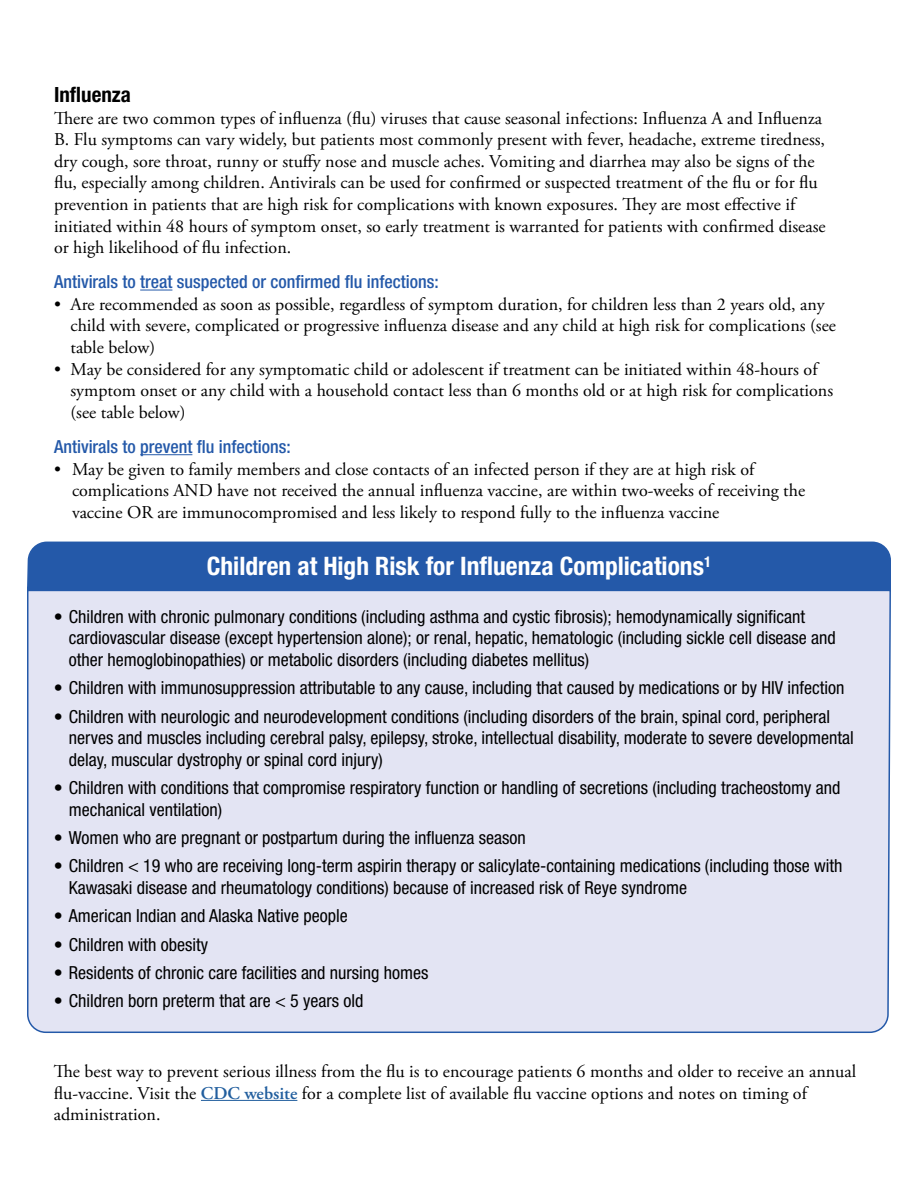
<style>
.page{position:relative;width:918px;height:1188px;background:#fff}
.page>*{position:absolute;margin:0;border:0;box-sizing:border-box;transform-origin:0 0}
.t1{font:700 condensed 25.5px "Helvetica Neue LT Std";color:#fff}
.t2{font:700 condensed 21px "Helvetica Neue LT Std";color:#000}
.t3{font:18px/21.6px "Adobe Garamond Pro";color:#000}
.t4{font:condensed 18px/21.6px "Helvetica Neue LT Std";color:#000}
.t5{font:500 condensed 18px "Helvetica Neue LT Std";color:#2459a9}
.s1{font-weight:600;color:#215e9e}
</style>
<div class="page">
<hr style="left:140px;top:290px;width:32px;height:1px;background:#2459a9">
<hr style="left:140px;top:454px;width:52px;height:1px;background:#2459a9">
<svg style="left:27px;top:593px;width:864px;height:508px;background:#e5e6f4"></svg>
<div style="left:27px;top:541px;width:864px;height:52px;background:#2459a9"></div>
<hr style="left:201px;top:1100px;width:96px;height:1px;background:#215e9e">
<p class="t2" style="left:54px;top:82px;width:78px">Influenza</p>
<p class="t3" style="left:54px;top:108px;width:773px">There are two common types of influenza (flu) viruses that cause seasonal infections: Influenza A and Influenza B. Flu symptoms can vary widely, but patients most commonly present with fever, headache, extreme tiredness, dry cough, sore throat, runny or stuffy nose and muscle aches. Vomiting and diarrhea may also be signs of the flu, especially among children. Antivirals can be used for confirmed or suspected treatment of the flu or for flu prevention in patients that are high risk for complications with known exposures. They are most effective if initiated within 48 hours of symptom onset, so early treatment is warranted for patients with confirmed disease or high likelihood of flu infection.</p>
<p class="t5" style="left:54px;top:271px;width:386px">Antivirals to treat suspected or confirmed flu infections:</p>
<p class="t3" style="left:71px;top:294px;width:767px;text-indent:-17px">• Are recommended as soon as possible, regardless of symptom duration, for children less than 2 years old, any child with severe, complicated or progressive influenza disease and any child at high risk for complications (see table below)</p>
<p class="t3" style="left:71px;top:359px;width:764px;text-indent:-17px">• May be considered for any symptomatic child or adolescent if treatment can be initiated within 48-hours of symptom onset or any child with a household contact less than 6 months old or at high risk for complications (see table below)</p>
<p class="t5" style="left:54px;top:436px;width:238px">Antivirals to prevent flu infections:</p>
<p class="t3" style="left:72px;top:459px;width:735px;text-indent:-18px">• May be given to family members and close contacts of an infected person if they are at high risk of complications AND have not received the annual influenza vaccine, are within two-weeks of receiving the vaccine OR are immunocompromised and less likely to respond fully to the influenza vaccine</p>
<h1 class="t1" style="left:207px;top:551px;width:506px">Children at High Risk for Influenza Complications<sup>1</sup></h1>
<p class="t4" style="left:69px;top:605px;width:769px;text-indent:-15px">• Children with chronic pulmonary conditions (including asthma and cystic fibrosis); hemodynamically significant cardiovascular disease (except hypertension alone); or renal, hepatic, hematologic (including sickle cell disease and other hemoglobinopathies) or metabolic disorders (including diabetes mellitus)</p>
<p class="t4" style="left:54px;top:677px;width:792px">• Children with immunosuppression attributable to any cause, including that caused by medications or by HIV infection</p>
<p class="t4" style="left:69px;top:705px;width:787px;text-indent:-15px">• Children with neurologic and neurodevelopment conditions (including disorders of the brain, spinal cord, peripheral nerves and muscles including cerebral palsy, epilepsy, stroke, intellectual disability, moderate to severe developmental delay, muscular dystrophy or spinal cord injury)</p>
<p class="t4" style="left:69px;top:777px;width:773px;text-indent:-15px">• Children with conditions that compromise respiratory function or handling of secretions (including tracheostomy and mechanical ventilation)</p>
<p class="t4" style="left:54px;top:827px;width:474px">• Women who are pregnant or postpartum during the influenza season</p>
<p class="t4" style="left:69px;top:855px;width:775px;text-indent:-15px">• Children &lt; 19 who are receiving long-term aspirin therapy or salicylate-containing medications (including those with<br>Kawasaki disease and rheumatology conditions) because of increased risk of Reye syndrome</p>
<p class="t4" style="left:54px;top:905px;width:296px">• American Indian and Alaska Native people</p>
<p class="t4" style="left:54px;top:933px;width:156px">• Children with obesity</p>
<p class="t4" style="left:54px;top:962px;width:376px">• Residents of chronic care facilities and nursing homes</p>
<p class="t4" style="left:54px;top:990px;width:311px">• Children born preterm that are &lt; 5 years old</p>
<p class="t3" style="left:54px;top:1061px;width:804px">The best way to prevent serious illness from the flu is to encourage patients 6 months and older to receive an annual flu-vaccine. Visit the <span class="s1">CDC website</span> for a complete list of available flu vaccine options and notes on timing of administration.</p>
</div>
